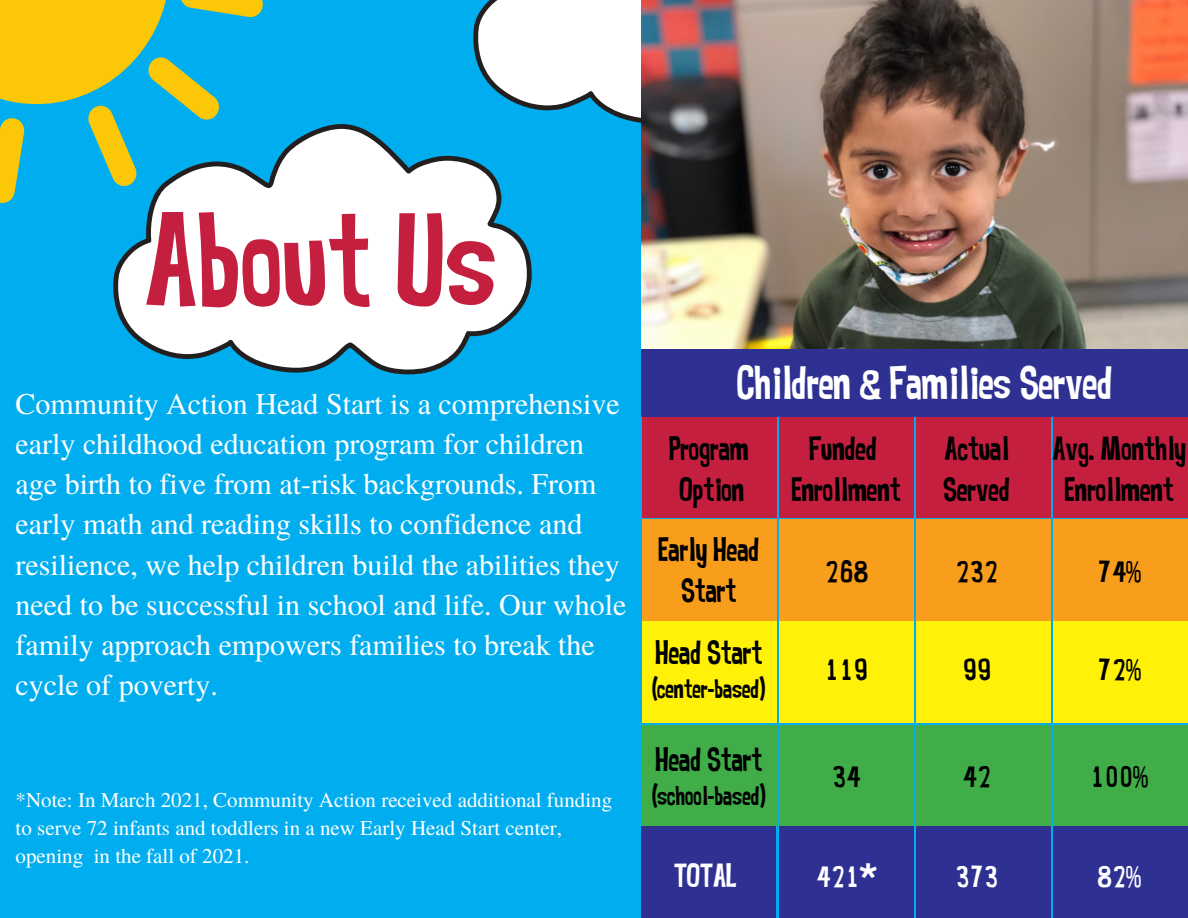
<style>
.page{position:relative;width:1188px;height:918px;background:#00aeef}
.page>*{position:absolute;margin:0;border:0;box-sizing:border-box;transform-origin:0 0}
.t1{font:120px "Mr Bubble Font";color:#c51f3f}
.t2{font:42px "Mr Bubble Font";color:#fff}
.t3{font:30px/40.2px "Te X Gyre Termes";color:#fff}
.t4{font:30px/40.5px "Mr Bubble Font";color:#000;text-align:center}
.t5{font:30px "Mr Bubble Font";color:#fff}
.t6{font:24px "Mr Bubble Font";color:#000}
.t7{font:21px/27.9px "Te X Gyre Termes";color:#fff}
</style>
<div class="page">
<svg style="left:0;top:0;width:263px;height:203px"></svg>
<svg style="left:473px;top:0;width:169px;height:126px;fill:#fff"></svg>
<svg style="left:113px;top:124px;width:419px;height:250px;fill:#fff"></svg>
<img style="left:642px;top:0;width:546px;height:349px">
<div style="left:642px;top:416px;width:135px;height:102px;background:#c51f3f"></div>
<div style="left:779px;top:416px;width:135px;height:102px;background:#c51f3f"></div>
<div style="left:916px;top:416px;width:135px;height:102px;background:#c51f3f"></div>
<div style="left:1053px;top:416px;width:135px;height:102px;background:#c51f3f"></div>
<div style="left:642px;top:520px;width:135px;height:101px;background:#f99d1c"></div>
<div style="left:779px;top:520px;width:135px;height:101px;background:#f99d1c"></div>
<div style="left:916px;top:520px;width:135px;height:101px;background:#f99d1c"></div>
<div style="left:1053px;top:520px;width:135px;height:101px;background:#f99d1c"></div>
<div style="left:642px;top:622px;width:135px;height:101px;background:#fff208"></div>
<div style="left:779px;top:622px;width:135px;height:101px;background:#fff208"></div>
<div style="left:916px;top:622px;width:135px;height:101px;background:#fff208"></div>
<div style="left:1053px;top:622px;width:135px;height:101px;background:#fff208"></div>
<div style="left:642px;top:725px;width:135px;height:101px;background:#41ad49"></div>
<div style="left:779px;top:725px;width:135px;height:101px;background:#41ad49"></div>
<div style="left:916px;top:725px;width:135px;height:101px;background:#41ad49"></div>
<div style="left:1053px;top:725px;width:135px;height:101px;background:#41ad49"></div>
<div style="left:641px;top:826px;width:135px;height:92px;background:#2e3192"></div>
<div style="left:779px;top:826px;width:135px;height:92px;background:#2e3192"></div>
<div style="left:916px;top:826px;width:135px;height:92px;background:#2e3192"></div>
<div style="left:1053px;top:826px;width:135px;height:92px;background:#2e3192"></div>
<div style="left:642px;top:349px;width:546px;height:67px;background:#2e3192"></div>
<p class="t1" style="left:146px;top:180px;width:353px">About Us</p>
<p class="t3" style="left:16px;top:382px;width:612px">Community Action Head Start is a comprehensive early childhood education program for children age birth to five from at-risk backgrounds. From early math and reading skills to confidence and resilience, we help children build the abilities they need to be successful in school and life. Our whole family approach empowers families to break the cycle of poverty.</p>
<p class="t7" style="left:16px;top:785px;width:598px">*Note: In March 2021, Community Action received additional funding to serve 72 infants and toddlers in a new Early Head Start center, opening in the fall of 2021.</p>
<p class="t2" style="left:737px;top:355px;width:377px">Children &amp; Families Served</p>
<p class="t4" style="left:669px;top:428px;width:81px">Program</p>
<p class="t4" style="left:680px;top:469px;width:66px">Option</p>
<p class="t4" style="left:659px;top:529px;width:102px">Early Head<br>Start</p>
<p class="t4" style="left:656px;top:632px;width:109px">Head Start</p>
<p class="t6" style="left:652px;top:673px;width:115px">(center-based)</p>
<p class="t4" style="left:656px;top:739px;width:109px">Head Start</p>
<p class="t6" style="left:652px;top:779px;width:115px">(school-based)</p>
<p class="t5" style="left:674px;top:855px;width:64px">TOTAL</p>
<p class="t4" style="left:810px;top:428px;width:69px">Funded</p>
<p class="t4" style="left:792px;top:469px;width:111px">Enrollment</p>
<p class="t4" style="left:945px;top:428px;width:66px">Actual</p>
<p class="t4" style="left:944px;top:469px;width:68px">Served</p>
<p class="t4" style="left:1053px;top:428px;width:135px">Avg. Monthly<br>Enrollment</p>
<p class="t4" style="left:825px;top:549px;width:45px">268</p>
<p class="t4" style="left:955px;top:549px;width:45px">232</p>
<p class="t4" style="left:1098px;top:549px;width:46px">74%</p>
<p class="t4" style="left:825px;top:648px;width:45px">119</p>
<p class="t4" style="left:963px;top:648px;width:30px">99</p>
<p class="t4" style="left:1098px;top:648px;width:46px">72%</p>
<p class="t4" style="left:832px;top:755px;width:30px">34</p>
<p class="t4" style="left:963px;top:755px;width:30px">42</p>
<p class="t4" style="left:1090px;top:755px;width:60px">100%</p>
<p class="t5" style="left:817px;top:855px;width:61px">421*</p>
<p class="t5" style="left:955px;top:855px;width:45px">373</p>
<p class="t5" style="left:1098px;top:855px;width:46px">82%</p>
</div>
